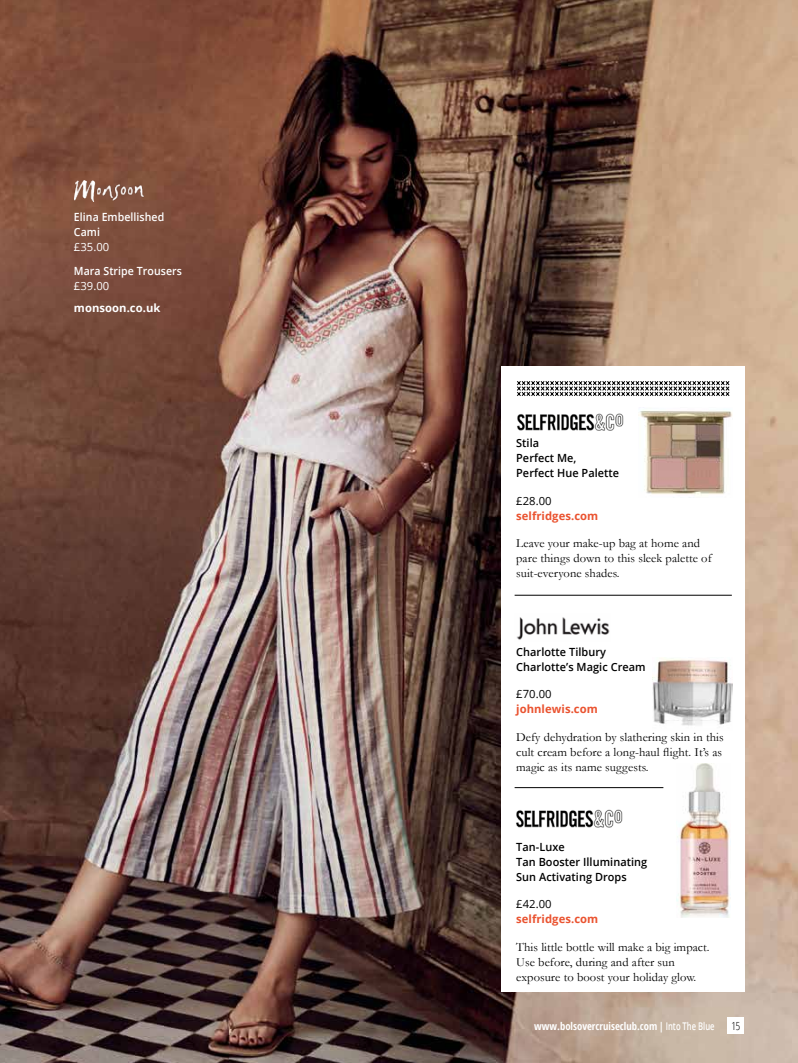
<style>
.page{position:relative;width:798px;height:1063px;background:#fff}
.page>*{position:absolute;margin:0;border:0;box-sizing:border-box;transform-origin:0 0}
.t1{font:12.5px/15px "Garamond";letter-spacing:.005em;color:#000}
.t2{font:600 11.25px/15px "Open Sans";letter-spacing:.005em;color:#000}
.t3{font:700 11.25px "Open Sans";letter-spacing:.005em;color:#ea5330}
.t4{font:600 11.25px/15px "Open Sans";letter-spacing:.005em;color:#fff;scale:.94 1}
.t5{font:11.25px "Open Sans";letter-spacing:.005em;color:#000}
.t6{font:700 11.25px "Open Sans";letter-spacing:.005em;color:#fff}
.t7{font:11.25px "Open Sans";letter-spacing:.005em;color:#fff}
.t8{font:300 condensed 11.12px "Open Sans";color:#000}
.t9{font:700 condensed 10.62px "Open Sans";color:#fff}
.s1{font-weight:300}
.s2{font-weight:600;font-stretch:normal}
</style>
<div class="page">
<img style="left:0;top:0;width:797px;height:1063px">
<div style="left:501px;top:366px;width:243px;height:626px;background:#fff"></div>
<div style="left:727px;top:1018px;width:16px;height:16px;background:#fff"></div>
<img style="left:75px;top:181px;width:68px;height:20px">
<img style="left:516px;top:617px;width:94px;height:23px">
<img style="left:516px;top:809px;width:107px;height:19px">
<img style="left:652px;top:658px;width:80px;height:68px">
<img style="left:676px;top:764px;width:54px;height:153px">
<img style="left:517px;top:413px;width:107px;height:18px">
<img style="left:638px;top:410px;width:94px;height:86px">
<hr style="left:514px;top:787px;width:149px;height:1px;background:#000">
<hr style="left:514px;top:595px;width:217px;height:1px;background:#000">
<svg style="left:517px;top:381px;width:212px;height:15px"></svg>
<p class="t4" style="left:74px;top:209px;width:98px">Elina Embellished<br>Cami</p>
<p class="t7" style="left:74px;top:239px;width:37px">£35.00</p>
<p class="t4" style="left:74px;top:263px;width:116px">Mara Stripe Trousers</p>
<p class="t7" style="left:74px;top:278px;width:37px">£39.00</p>
<p class="t6" style="left:74px;top:300px;width:88px">monsoon.co.uk</p>
<p class="t2" style="left:516px;top:436px;width:104px">Stila<br>Perfect Me,<br>Perfect Hue Palette</p>
<p class="t5" style="left:516px;top:493px;width:37px">£28.00</p>
<p class="t3" style="left:516px;top:508px;width:84px">selfridges.com</p>
<p class="t1" style="left:516px;top:536px;width:197px">Leave your make-up bag at home and pare things down to this sleek palette of suit-everyone shades.</p>
<p class="t2" style="left:516px;top:644px;width:131px">Charlotte Tilbury<br>Charlotte’s Magic Cream</p>
<p class="t5" style="left:516px;top:686px;width:37px">£70.00</p>
<p class="t3" style="left:516px;top:701px;width:83px">johnlewis.com</p>
<p class="t1" style="left:516px;top:729px;width:209px">Defy dehydration by slathering skin in this cult cream before a long-haul flight. It’s as magic as its name suggests.</p>
<p class="t2" style="left:516px;top:839px;width:132px">Tan-Luxe<br>Tan Booster Illuminating<br>Sun Activating Drops</p>
<p class="t5" style="left:516px;top:897px;width:37px">£42.00</p>
<p class="t3" style="left:516px;top:911px;width:84px">selfridges.com</p>
<p class="t1" style="left:516px;top:939px;width:195px">This little bottle will make a big impact.<br>Use before, during and after sun exposure to boost your holiday glow.</p>
<p class="t9" style="left:534px;top:1018px;width:182px">www.bolsovercruiseclub.com<span class="s1">|</span><span class="s2">Into The Blue</span></p>
<p class="t8" style="left:731px;top:1018px;width:10px">15</p>
</div>
